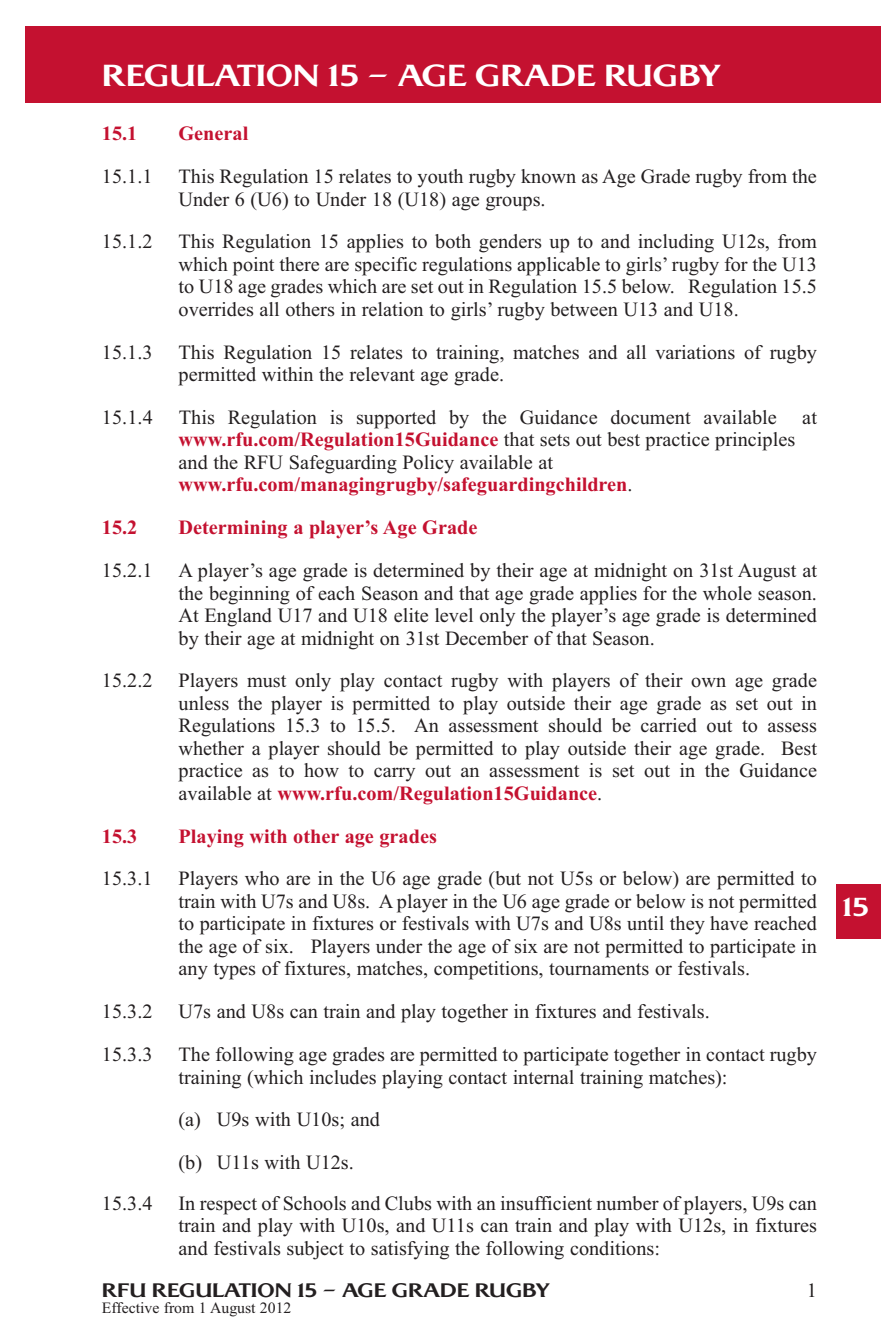
<style>
.page{position:relative;width:881px;height:1340px;background:#fff}
.page>*{position:absolute;margin:0;border:0;box-sizing:border-box;transform-origin:0 0}
.t1{font:31.5px "Rugby Football Union";color:#fff}
.t2{font:27px "Rugby Football Union";color:#fff}
.t3{font:20.25px/22.5px "Times New Roman";color:#231f20;text-align:justify}
.t4{font:700 20.25px/22.5px "Times New Roman";color:#c41130}
.t5{font:20.25px "Rugby Football Union";color:#231f20}
.t6{font:15.75px "Times New Roman";color:#231f20}
.s1{font-weight:400;color:#231f20}
.s2{font-weight:700;color:#c41130}
</style>
<div class="page">
<div style="left:25px;top:26px;width:855px;height:77px;background:#c41130"></div>
<div style="left:835px;top:884px;width:45px;height:54px;background:#c41130"></div>
<h1 class="t1" style="left:102px;top:64px;width:619px">REGULATION 15 – AGE GRADE RUGBY</h1>
<p class="t4" style="left:102px;top:124px;width:37px">15.1</p>
<p class="t4" style="left:178px;top:124px;width:71px">General</p>
<p class="t3" style="left:102px;top:167px;width:52px">15.1.1</p>
<p class="t3" style="left:178px;top:167px;width:639px">This Regulation 15 relates to youth rugby known as Age Grade rugby from the<br>Under 6 (U6) to Under 18 (U18) age groups.</p>
<p class="t3" style="left:102px;top:232px;width:52px">15.1.2</p>
<p class="t3" style="left:178px;top:232px;width:639px">This Regulation 15 applies to both genders up to and including U12s, from which point there are specific regulations applicable to girls’ rugby for the U13 to U18 age grades which are set out in Regulation 15.5 below. Regulation 15.5 overrides all others in relation to girls’ rugby between U13 and U18.</p>
<p class="t3" style="left:102px;top:342px;width:52px">15.1.3</p>
<p class="t3" style="left:178px;top:342px;width:639px">This Regulation 15 relates to training, matches and all variations of rugby permitted within the relevant age grade.</p>
<p class="t3" style="left:102px;top:408px;width:52px">15.1.4</p>
<p class="t3" style="left:179px;top:408px;width:599px">This Regulation is supported by the Guidance document available</p>
<p class="t3" style="left:802px;top:408px;width:16px">at</p>
<p class="t4" style="left:178px;top:430px;width:618px">www.rfu.com/Regulation15Guidance <span class="s1">that sets out best practice principles and the RFU Safeguarding Policy available at </span>www.rfu.com/managingrugby/safeguardingchildren<span class="s1">.</span></p>
<p class="t4" style="left:102px;top:518px;width:37px">15.2</p>
<p class="t4" style="left:178px;top:518px;width:300px">Determining a player’s Age Grade</p>
<p class="t3" style="left:102px;top:561px;width:52px">15.2.1</p>
<p class="t3" style="left:178px;top:561px;width:639px">A player’s age grade is determined by their age at midnight on 31st August at the beginning of each Season and that age grade applies for the whole season.<br>At England U17 and U18 elite level only the player’s age grade is determined by their age at midnight on 31st December of that Season.</p>
<p class="t3" style="left:102px;top:671px;width:52px">15.2.2</p>
<p class="t3" style="left:178px;top:671px;width:639px">Players must only play contact rugby with players of their own age grade unless the player is permitted to play outside their age grade as set out in Regulations 15.3 to 15.5. An assessment should be carried out to assess whether a player should be permitted to play outside their age grade. Best practice as to how to carry out an assessment is set out in the Guidance available at <span class="s2">www.rfu.com/Regulation15Guidance</span>.</p>
<p class="t4" style="left:102px;top:826px;width:37px">15.3</p>
<p class="t4" style="left:178px;top:826px;width:260px">Playing with other age grades</p>
<p class="t3" style="left:102px;top:869px;width:52px">15.3.1</p>
<p class="t3" style="left:178px;top:869px;width:639px">Players who are in the U6 age grade (but not U5s or below) are permitted to train with U7s and U8s. A player in the U6 age grade or below is not permitted to participate in fixtures or festivals with U7s and U8s until they have reached the age of six. Players under the age of six are not permitted to participate in any types of fixtures, matches, competitions, tournaments or festivals.</p>
<p class="t3" style="left:102px;top:1002px;width:52px">15.3.2</p>
<p class="t3" style="left:178px;top:1002px;width:532px">U7s and U8s can train and play together in fixtures and festivals.</p>
<p class="t3" style="left:102px;top:1044px;width:52px">15.3.3</p>
<p class="t3" style="left:178px;top:1044px;width:639px">The following age grades are permitted to participate together in contact rugby training (which includes playing contact internal training matches):</p>
<p class="t3" style="left:178px;top:1100px;width:203px;line-height:42.8px">(a) U9s with U10s; and (b) U11s with U12s.</p>
<p class="t3" style="left:102px;top:1193px;width:52px">15.3.4</p>
<p class="t3" style="left:178px;top:1193px;width:639px">In respect of Schools and Clubs with an insufficient number of players, U9s can train and play with U10s, and U11s can train and play with U12s, in fixtures and festivals subject to satisfying the following conditions:</p>
<p class="t5" style="left:102px;top:1282px;width:448px">RFU REGULATION 15 – AGE GRADE RUGBY</p>
<p class="t3" style="left:806px;top:1281px;width:12px">1</p>
<p class="t6" style="left:102px;top:1302px;width:191px">Effective from 1 August 2012</p>
<h2 class="t2" style="left:842px;top:897px;width:28px">15</h2>
</div>
